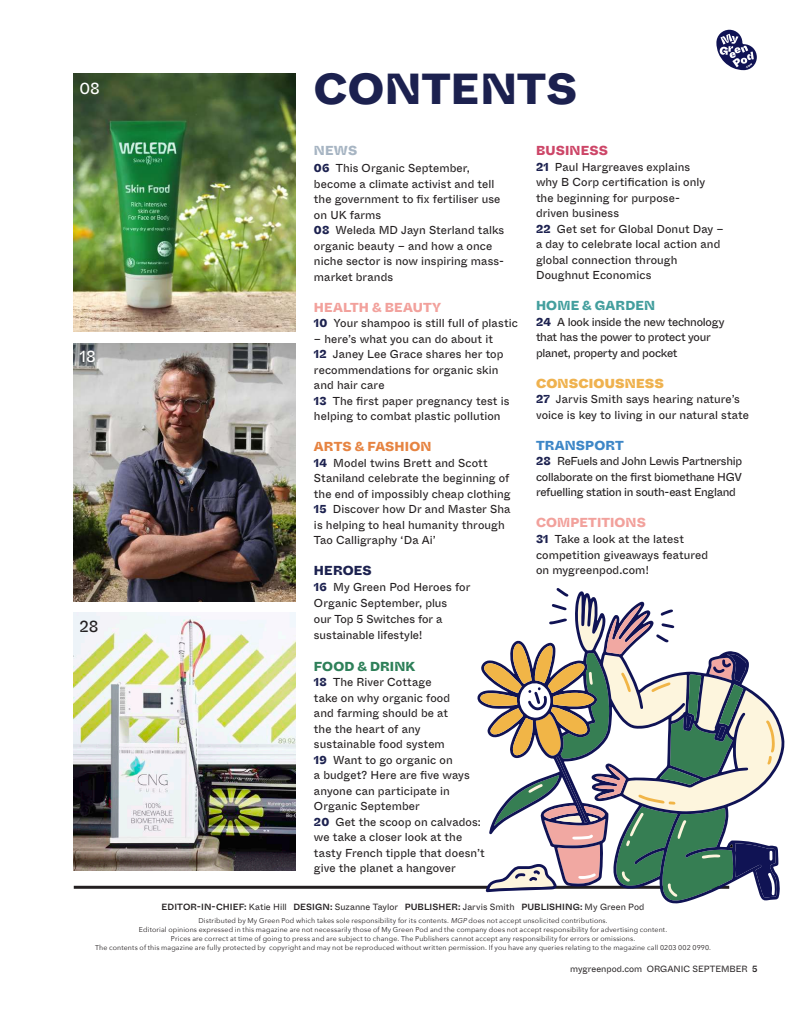
<style>
.page{position:relative;width:803px;height:1010px;background:#fff}
.page>*{position:absolute;margin:0;border:0;box-sizing:border-box;transform-origin:0 0}
.t1{font:800 43.4px "ABC Whyte Inktrap";letter-spacing:.01em;color:#1c214f}
.t2{font:16px "ABC Whyte Inktrap";color:#fff}
.t3{font:16px "ABC Whyte Inktrap";color:#231f20}
.t4{font:800 13px "ABC Whyte Inktrap";letter-spacing:.01em;color:#f2a19c}
.t5{font:900 13px "ABC Whyte Inktrap";letter-spacing:.015em;color:#efb24f}
.t6{font:800 13px "ABC Whyte Inktrap";letter-spacing:.01em;color:#e68442}
.t7{font:800 13px "ABC Whyte Inktrap";letter-spacing:.01em;color:#449f9e}
.t8{font:800 13px "ABC Whyte Inktrap";letter-spacing:.01em;color:#2e8059}
.t9{font:800 13px "ABC Whyte Inktrap";letter-spacing:.01em;color:#3e87c7}
.t10{font:800 13px "ABC Whyte Inktrap";letter-spacing:.01em;color:#cd4668}
.t11{font:800 13px "ABC Whyte Inktrap";letter-spacing:.01em;color:#1c214f}
.t12{font:800 13px "ABC Whyte Inktrap";color:#a7b5c3}
.t13{font:11.5px/15.5px "ABC Whyte Inktrap";letter-spacing:.005em;color:#231f20}
.t14{font:11.5px/15.5px "ABC Whyte Inktrap";letter-spacing:-.025em;color:#231f20}
.t15{font:500 9px "ABC Whyte Inktrap";letter-spacing:.01em;color:#231f20}
.t16{font:9px "ABC Whyte Inktrap";letter-spacing:.005em;color:#231f20}
.t17{font:7px/9.2px "Avenir Next";letter-spacing:.02em;color:#231f20;text-align:center}
.s1{font-weight:800;color:#1c214f}
.s2{font-weight:400}
.s3{font-style:italic}
.s4{font-weight:500}
</style>
<div class="page">
<img style="left:74px;top:343px;width:221px;height:258px">
<img style="left:74px;top:74px;width:221px;height:258px">
<hr style="left:74px;top:885px;width:655px;height:3px;background:#231f20">
<svg style="left:716px;top:30px;width:40px;height:40px"></svg>
<img style="left:74px;top:612px;width:221px;height:258px">
<svg style="left:479px;top:588px;width:302px;height:312px"></svg>
<h2 class="t2" style="left:79px;top:78px;width:22px">08</h2>
<h2 class="t2" style="left:79px;top:346px;width:18px">18</h2>
<h2 class="t3" style="left:79px;top:616px;width:20px">28</h2>
<h1 class="t1" style="left:314px;top:60px;width:265px">CONTENTS</h1>
<p class="t12" style="left:314px;top:142px;width:45px">NEWS</p>
<p class="t13" style="left:314px;top:160px;width:192px"><span class="s1">06</span> This Organic September, become a climate activist and tell the government to fix fertiliser use on UK farms<br><span class="s1">08</span> Weleda MD Jayn Sterland talks organic beauty – and how a once niche sector is now inspiring mass&shy;market brands</p>
<p class="t4" style="left:314px;top:298px;width:129px">HEALTH &amp; BEAUTY</p>
<p class="t13" style="left:314px;top:315px;width:205px"><span class="s1">10</span> Your shampoo is still full of plastic</p>
<p class="t13" style="left:314px;top:331px;width:197px">– here’s what you can do about it<br><span class="s1">12</span> Janey Lee Grace shares her top recommendations for organic skin and hair care<br><span class="s1">13</span> The first paper pregnancy test is helping to combat plastic pollution</p>
<p class="t6" style="left:314px;top:438px;width:119px">ARTS &amp; FASHION</p>
<p class="t13" style="left:314px;top:455px;width:198px"><span class="s1">14</span> Model twins Brett and Scott<br>Staniland celebrate the beginning of the end of impossibly cheap clothing<br><span class="s1">15</span> Discover how Dr and Master Sha is helping to heal humanity through<br>Tao Calligraphy ‘Da Ai’</p>
<p class="t11" style="left:314px;top:562px;width:59px">HEROES</p>
<p class="t13" style="left:314px;top:579px;width:158px;line-height:16px"><span class="s1">16</span> My Green Pod Heroes for<br>Organic September, plus<br>our Top 5 Switches for a sustainable lifestyle!</p>
<p class="t8" style="left:314px;top:657px;width:103px">FOOD &amp; DRINK</p>
<p class="t13" style="left:314px;top:674px;width:172px"><span class="s1">18</span> The River Cottage<br>take on why organic food<br>and farming should be at<br>the the heart of any sustainable food system<br><span class="s1">19</span> Want to go organic on<br>a budget? Here are five ways anyone can participate in<br>Organic September<br><span class="s1">20</span> Get the scoop on calvados: we take a closer look at the tasty French tipple that doesn’t give the planet a hangover</p>
<p class="t10" style="left:535px;top:142px;width:73px">BUSINESS</p>
<p class="t13" style="left:535px;top:159px;width:189px"><span class="s1">21</span> Paul Hargreaves explains<br>why B Corp certification is only the beginning for purpose-<br>driven business<br><span class="s1">22</span> Get set for Global Donut Day – a day to celebrate local action and global connection through<br>Doughnut Economics</p>
<p class="t7" style="left:535px;top:297px;width:121px">HOME &amp; GARDEN</p>
<p class="t14" style="left:535px;top:314px;width:190px"><span class="s1">24</span> A look inside the new technology that has the power to protect your planet, property and pocket</p>
<p class="t5" style="left:535px;top:374px;width:129px">CONSCIOUSNESS</p>
<p class="t13" style="left:535px;top:391px;width:214px"><span class="s1">27</span> Jarvis Smith says hearing nature’s voice is key to living in our natural state</p>
<p class="t9" style="left:535px;top:436px;width:89px">TRANSPORT</p>
<p class="t13" style="left:535px;top:453px;width:207px;text-align:justify"><span class="s1">28</span> ReFuels and John Lewis Partnership collaborate on the first biomethane HGV refuelling station in south-east England</p>
<p class="t4" style="left:535px;top:514px;width:111px">COMPETITIONS</p>
<p class="t13" style="left:535px;top:531px;width:173px"><span class="s1">31</span> Take a look at the latest competition giveaways featured on mygreenpod.com!</p>
<p class="t15" style="left:161px;top:900px;width:484px">EDITOR-IN-CHIEF: <span class="s2">Katie Hill</span> DESIGN: <span class="s2">Suzanne Taylor</span> PUBLISHER: <span class="s2">Jarvis Smith</span> PUBLISHING: <span class="s2">My Green Pod</span></p>
<p class="t17" style="left:95px;top:915px;width:617px">Distributed by My Green Pod which takes sole responsibility for its contents. <span class="s3">MGP</span> does not accept unsolicited contributions.<br>Editorial opinions expressed in this magazine are not necessarily those of My Green Pod and the company does not accept responsibility for advertising content.<br>Prices are correct at time of going to press and are subject to change. The Publishers cannot accept any responsibility for errors or omissions.<br>The contents of this magazine are fully protected by copyright and may not be reproduced without written permission. If you have any queries relating to the magazine call 0203 002 0990.</p>
<p class="t16" style="left:570px;top:962px;width:189px">mygreenpod.com ORGANIC SEPTEMBER <span class="s4">5</span></p>
</div>
